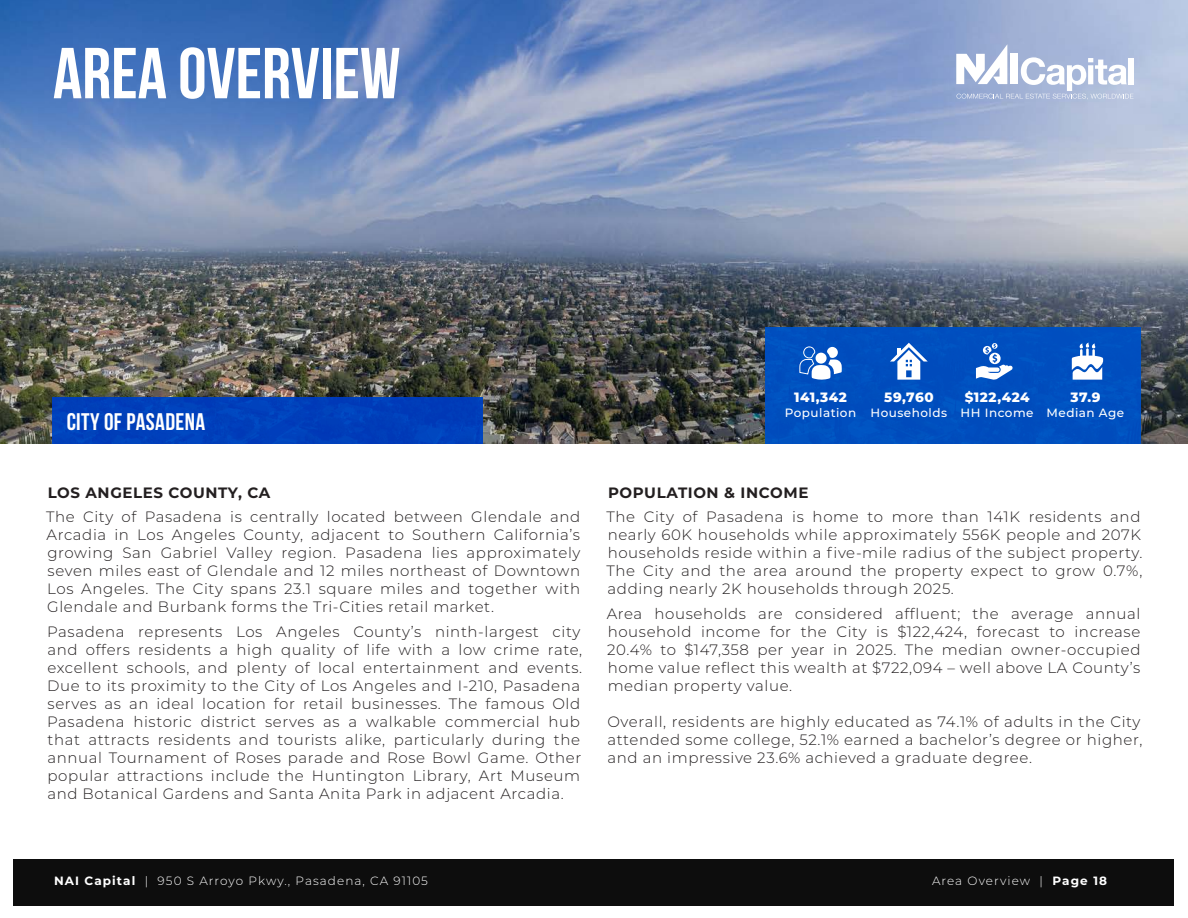
<style>
.page{position:relative;width:1188px;height:918px;background:#fff}
.page>*{position:absolute;margin:0;border:0;box-sizing:border-box;transform-origin:0 0}
.t1{font:700 72px "Bebas Neue";color:#fff}
.t2{font:700 24px "Bebas Neue";letter-spacing:.015em;color:#fff}
.t3{font:300 15px/18px "Montserrat";letter-spacing:.04em;color:#231f20}
.t4{font:700 15px "Montserrat";letter-spacing:.04em;color:#231f20}
.t5{font:800 13.5px "Montserrat";letter-spacing:.04em;color:#fff}
.t6{font:300 12px "Montserrat";letter-spacing:.09em;color:#fff}
.t7{font:500 12px "Montserrat";letter-spacing:.04em;color:#fff}
.s1{font-weight:700}
</style>
<div class="page">
<div style="left:14px;top:859px;width:1160px;height:47px;background:#0d0d0d"></div>
<img style="left:0;top:0;width:1188px;height:444px">
<div style="left:52px;top:397px;width:431px;height:47px;background:#003eba"></div>
<div style="left:765px;top:328px;width:376px;height:116px;background:#004ebf"></div>
<svg style="left:799px;top:346px;width:43px;height:34px"></svg>
<svg style="left:890px;top:343px;width:38px;height:37px"></svg>
<svg style="left:976px;top:343px;width:37px;height:37px"></svg>
<svg style="left:1072px;top:343px;width:31px;height:37px"></svg>
<svg style="left:956px;top:44px;width:178px;height:55px"></svg>
<p class="t1" style="left:53px;top:34px;width:349px">AREA OVERVIEW</p>
<p class="t2" style="left:67px;top:408px;width:140px">CITY OF PASADENA</p>
<p class="t4" style="left:48px;top:482px;width:224px">LOS ANGELES COUNTY, CA</p>
<p class="t3" style="left:46px;top:507px;width:536px;text-align:justify">The City of Pasadena is centrally located between Glendale and Arcadia in Los Angeles County, adjacent to Southern California’s growing San Gabriel Valley region. Pasadena lies approximately seven miles east of Glendale and 12 miles northeast of Downtown Los Angeles. The City spans 23.1 square miles and together with Glendale and Burbank forms the Tri-Cities retail market.</p>
<p class="t3" style="left:47px;top:622px;width:537px">Pasadena represents Los Angeles County’s ninth-largest city and offers residents a high quality of life with a low crime rate, excellent schools, and plenty of local entertainment and events.<br>Due to its proximity to the City of Los Angeles and I-210, Pasadena serves as an ideal location for retail businesses. The famous Old Pasadena historic district serves as a walkable commercial hub that attracts residents and tourists alike, particularly during the annual Tournament of Roses parade and Rose Bowl Game. Other popular attractions include the Huntington Library, Art Museum and Botanical Gardens and Santa Anita Park in adjacent Arcadia.</p>
<p class="t5" style="left:794px;top:387px;width:54px">141,342</p>
<p class="t7" style="left:785px;top:404px;width:73px">Population</p>
<p class="t5" style="left:884px;top:387px;width:51px">59,760</p>
<p class="t7" style="left:870px;top:404px;width:78px">Households</p>
<p class="t5" style="left:965px;top:387px;width:66px">$122,424</p>
<p class="t7" style="left:961px;top:404px;width:74px">HH Income</p>
<p class="t5" style="left:1070px;top:387px;width:32px">37.9</p>
<p class="t7" style="left:1047px;top:404px;width:79px">Median Age</p>
<p class="t4" style="left:608px;top:482px;width:202px">POPULATION &amp; INCOME</p>
<p class="t3" style="left:606px;top:507px;width:538px">The City of Pasadena is home to more than 141K residents and nearly 60K households while approximately 556K people and 207K households reside within a five-mile radius of the subject property.<br>The City and the area around the property expect to grow 0.7%, adding nearly 2K households through 2025.</p>
<p class="t3" style="left:607px;top:604px;width:535px;text-align:justify">Area households are considered affluent; the average annual household income for the City is $122,424, forecast to increase 20.4% to $147,358 per year in 2025. The median owner-occupied home value reflect this wealth at $722,094 – well above LA County’s median property value.</p>
<p class="t3" style="left:607px;top:712px;width:537px">Overall, residents are highly educated as 74.1% of adults in the City attended some college, 52.1% earned a bachelor’s degree or higher, and an impressive 23.6% achieved a graduate degree.</p>
<p class="t6" style="left:54px;top:872px;width:376px"><span class="s1">NAI Capital</span> | 950 S Arroyo Pkwy., Pasadena, CA 91105</p>
<p class="t6" style="left:932px;top:872px;width:177px">Area Overview | <span class="s1">Page 18</span></p>
</div>
